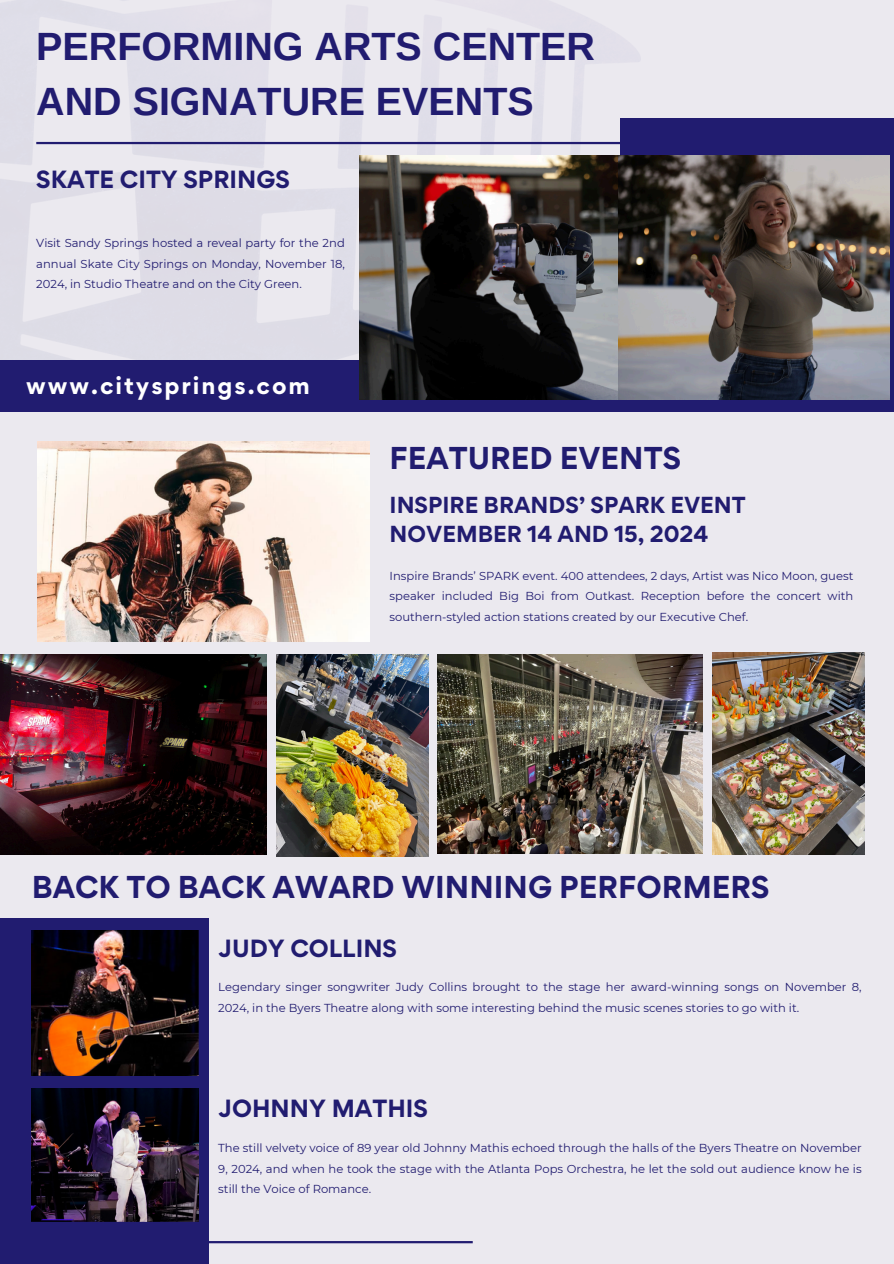
<style>
.page{position:relative;width:894px;height:1264px;background:#fff}
.page>*{position:absolute;margin:0;border:0;box-sizing:border-box;transform-origin:0 0}
.t1{font:700 39.45px/55.2px "Arimo";color:#211c70}
.t2{font:700 28.2px "Gordita";color:#211c70}
.t3{font:700 22.2px "Gordita";color:#211c70}
.t4{font:700 22.05px "Gordita";letter-spacing:.09em;color:#fff}
.t5{font:700 20.7px "Gordita";color:#211c70}
.t6{font:11.55px/20.2px "Montserrat";color:#211c70;text-align:justify}
</style>
<div class="page">
<div style="left:0;top:0;width:893px;height:1263px;background:#ebe9ef"></div>
<div style="left:0;top:917px;width:208px;height:346px;background:#211c70"></div>
<img style="left:32px;top:930px;width:166px;height:145px">
<img style="left:0;top:0;width:639px;height:360px">
<hr style="left:36px;top:142px;width:715px;height:2px;background:#211c70">
<hr style="left:198px;top:1240px;width:274px;height:3px;background:#211c70">
<img style="left:32px;top:1088px;width:166px;height:133px">
<div style="left:620px;top:118px;width:273px;height:294px;background:#211c70"></div>
<div style="left:0;top:360px;width:640px;height:52px;background:#211c70"></div>
<img style="left:38px;top:441px;width:331px;height:200px">
<img style="left:0;top:654px;width:267px;height:200px">
<img style="left:437px;top:654px;width:265px;height:199px">
<img style="left:276px;top:654px;width:152px;height:202px">
<img style="left:712px;top:652px;width:152px;height:202px">
<img style="left:359px;top:156px;width:259px;height:244px">
<img style="left:618px;top:156px;width:271px;height:244px">
<p class="t1" style="left:36px;top:18px;width:560px">PERFORMING ARTS CENTER<br>AND SIGNATURE EVENTS</p>
<p class="t3" style="left:36px;top:164px;width:255px">SKATE CITY SPRINGS</p>
<p class="t6" style="left:36px;top:233px;width:310px">Visit Sandy Springs hosted a reveal party for the 2nd annual Skate City Springs on Monday, November 18, 2024, in Studio Theatre and on the City Green.</p>
<p class="t4" style="left:26px;top:370px;width:285px">www.citysprings.com</p>
<h2 class="t2" style="left:389px;top:438px;width:293px">FEATURED EVENTS</h2>
<p class="t5" style="left:389px;top:491px;width:358px">INSPIRE BRANDS’ SPARK EVENT</p>
<p class="t5" style="left:389px;top:519px;width:320px">NOVEMBER 14 AND 15, 2024</p>
<h3 class="t6" style="left:389px;top:566px;width:465px">Inspire Brands’ SPARK event. 400 attendees, 2 days, Artist was Nico Moon, guest speaker included Big Boi from Outkast. Reception before the concert with southern-styled action stations created by our Executive Chef.</h3>
<p class="t2" style="left:32px;top:868px;width:739px">BACK TO BACK AWARD WINNING PERFORMERS</p>
<p class="t3" style="left:218px;top:932px;width:180px">JUDY COLLINS</p>
<p class="t6" style="left:218px;top:977px;width:644px">Legendary singer songwriter Judy Collins brought to the stage her award-winning songs on November 8,<br>2024, in the Byers Theatre along with some interesting behind the music scenes stories to go with it.</p>
<p class="t3" style="left:218px;top:1093px;width:211px">JOHNNY MATHIS</p>
<p class="t6" style="left:218px;top:1138px;width:644px">The still velvety voice of 89 year old Johnny Mathis echoed through the halls of the Byers Theatre on November 9, 2024, and when he took the stage with the Atlanta Pops Orchestra, he let the sold out audience know he is still the Voice of Romance.</p>
</div>
